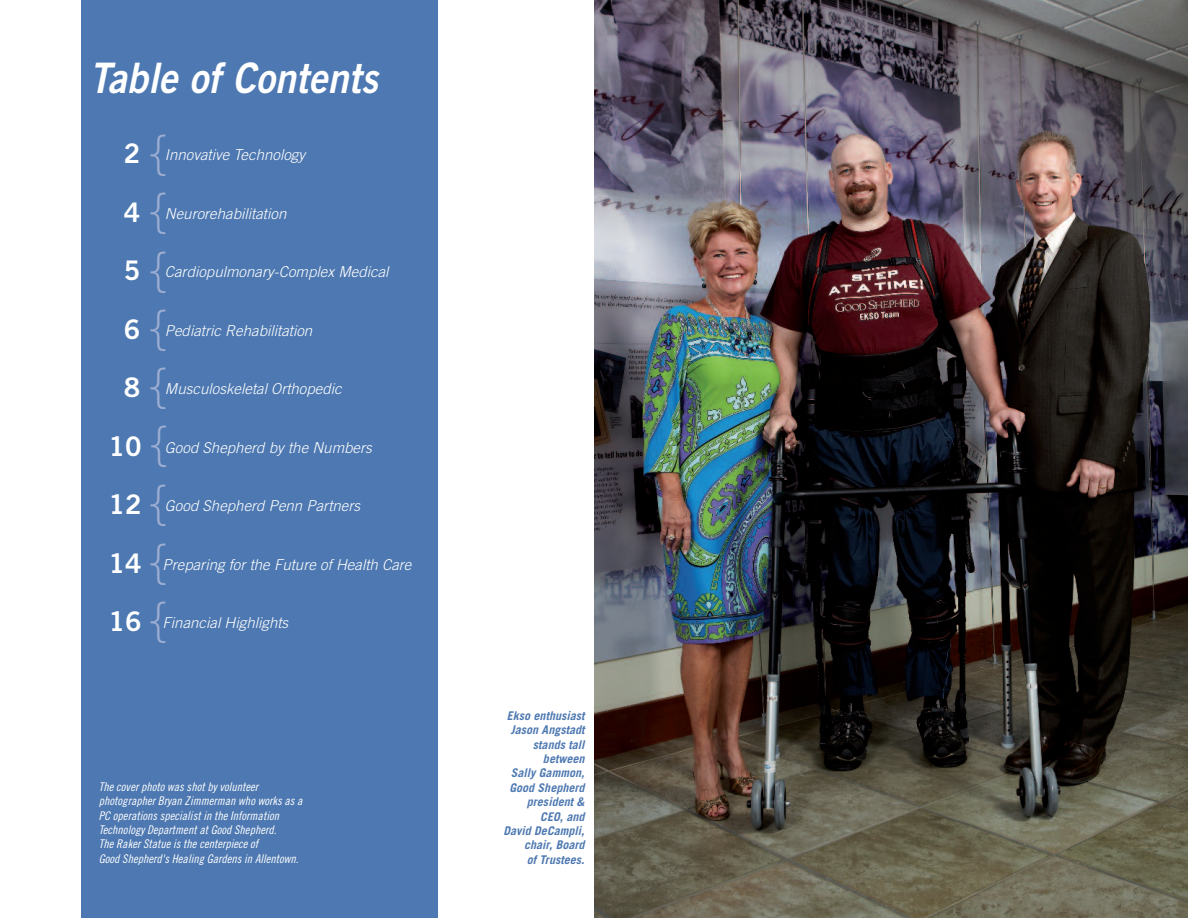
<style>
.page{position:relative;width:1188px;height:918px;background:#fff}
.page>*{position:absolute;margin:0;border:0;box-sizing:border-box;transform-origin:0 0}
.t1{font:300 45px/58.3px "Futura BT";color:#9eaed2;text-align:justify}
.t2{font:italic 42px "Trade Gothic Bold Two";letter-spacing:.005em;color:#fff;scale:.9 1}
.t3{font:italic 300 15px "Trade Gothic";letter-spacing:.005em;color:#fff}
.t4{font:12px/14.4px "Trade Gothic Cond Eighteen Obl";color:#fff}
.t5{font:italic 700 12px/14.4px "Trade Gothic";letter-spacing:.005em;color:#4d78b1;text-align:right}
.s1{font-family:"Trade Gothic Bold Two";font-weight:400;font-style:normal;font-size:27px}
</style>
<div class="page">
<div style="left:81px;top:0;width:356px;height:918px;background:#4d78b1"></div>
<img style="left:594px;top:0;width:594px;height:918px">
<h2 class="t2" style="left:90px;top:62px;width:322px">Table of Contents</h2>
<h1 class="t1" style="left:147px;top:126px;width:24px">{ { { { { { { { {</h1>
<p class="t3" style="left:124px;top:150px;width:183px"><span class="s1">2</span> Innovative Technology</p>
<p class="t3" style="left:124px;top:208px;width:164px"><span class="s1">4</span> Neurorehabilitation</p>
<p class="t3" style="left:124px;top:267px;width:266px"><span class="s1">5</span> Cardiopulmonary-Complex Medical</p>
<p class="t3" style="left:124px;top:325px;width:190px"><span class="s1">6</span> Pediatric Rehabilitation</p>
<p class="t3" style="left:124px;top:384px;width:220px"><span class="s1">8</span> Musculoskeletal Orthopedic</p>
<p class="t3" style="left:109px;top:442px;width:265px"><span class="s1">10</span> Good Shepherd by the Numbers</p>
<p class="t3" style="left:109px;top:501px;width:253px"><span class="s1">12</span> Good Shepherd Penn Partners</p>
<p class="t3" style="left:109px;top:559px;width:304px"><span class="s1">14</span> Preparing for the Future of Health Care</p>
<p class="t3" style="left:109px;top:618px;width:181px"><span class="s1">16</span> Financial Highlights</p>
<p class="t4" style="left:99px;top:780px;width:205px">The cover photo was shot by volunteer photographer Bryan Zimmerman who works as a PC operations specialist in the Information Technology Department at Good Shepherd.<br>The Raker Statue is the centerpiece of<br>Good Shepherd's Healing Gardens in Allentown.</p>
<p class="t5" style="left:503px;top:709px;width:83px">Ekso enthusiast<br>Jason Angstadt stands tall between<br>Sally Gammon,<br>Good Shepherd president &amp;<br>CEO, and<br>David DeCampli, chair, Board<br>of Trustees.</p>
</div>
